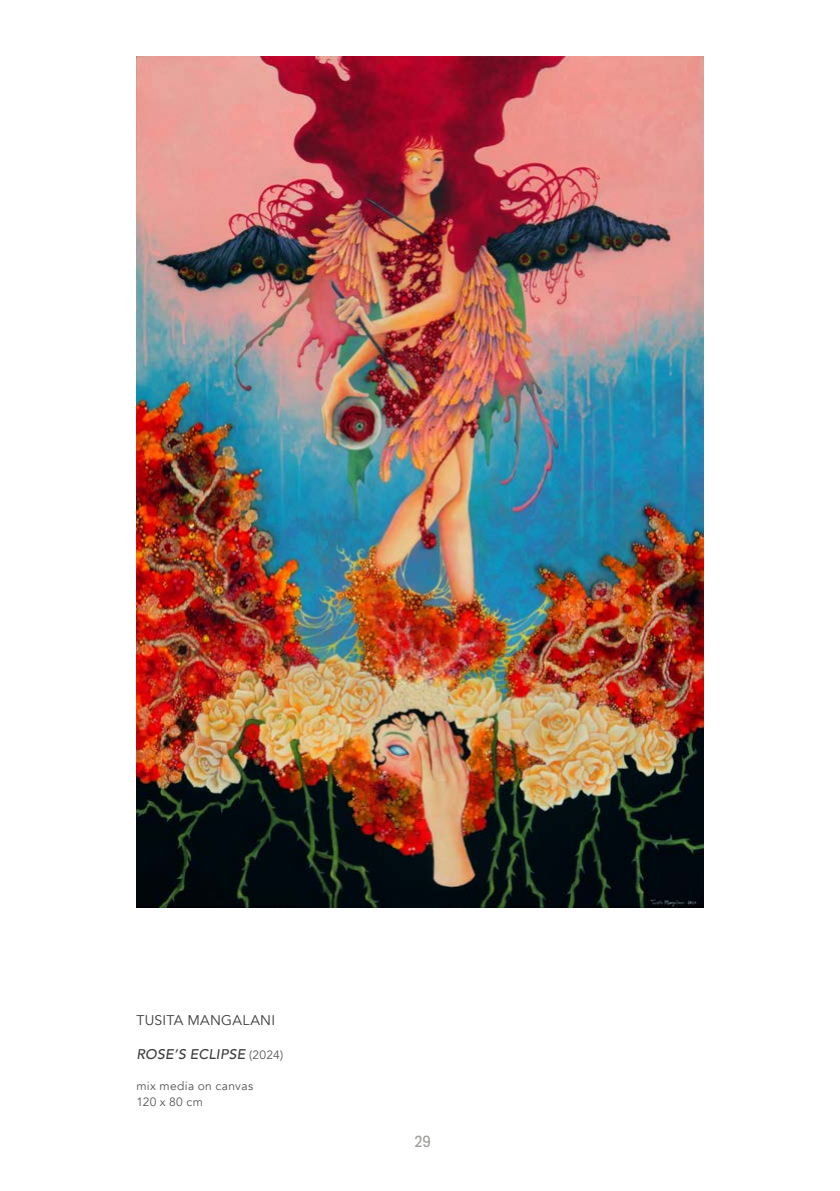
<style>
.page{position:relative;width:840px;height:1191px;background:#fff}
.page>*{position:absolute;margin:0;border:0;box-sizing:border-box;transform-origin:0 0}
.t1{font:500 16px "Lorimer No 2";color:#9d9d9c}
.t2{font:italic 500 14px "Avenir";letter-spacing:.02em;color:#3c3c3b}
.t3{font:14px "Avenir";letter-spacing:.02em;color:#3c3c3b}
.t4{font:12px/15.6px "Avenir";letter-spacing:.03em;color:#575756}
.s1{font-weight:400;font-style:normal;font-size:12px;color:#575756}
</style>
<div class="page">
<img style="left:136px;top:57px;width:567px;height:850px">
<p class="t3" style="left:136px;top:1012px;width:140px">TUSITA MANGALANI</p>
<p class="t2" style="left:136px;top:1045px;width:148px">ROSE’S ECLIPSE <span class="s1">(2024)</span></p>
<p class="t4" style="left:136px;top:1078px;width:118px">mix media on canvas<br>120 x 80 cm</p>
<h1 class="t1" style="left:414px;top:1132px;width:17px">29</h1>
</div>
